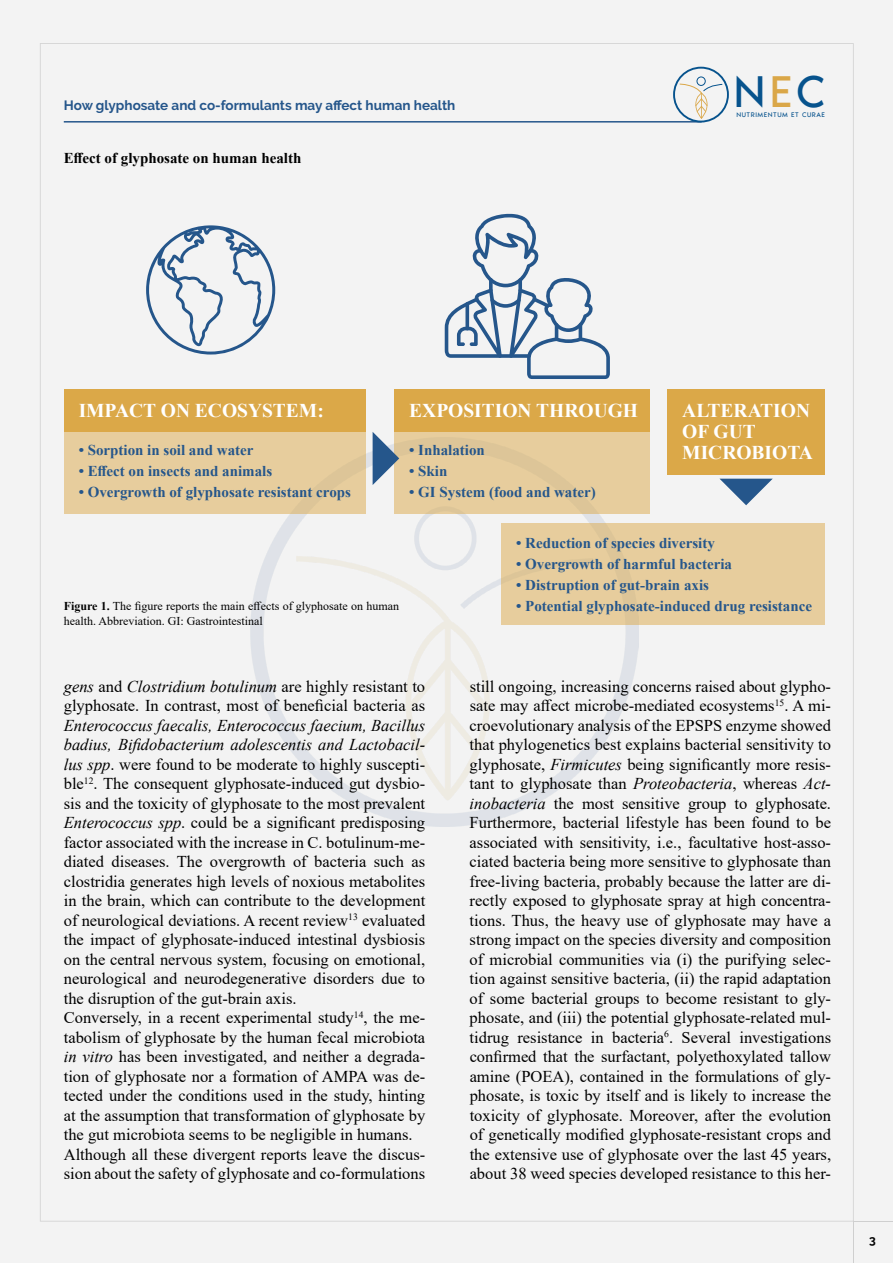
<style>
.page{position:relative;width:893px;height:1263px;background:#f3f3f3}
.page>*{position:absolute;margin:0;border:0;box-sizing:border-box;transform-origin:0 0}
.t1{font:45.75px "Noir Pro";color:#07538d}
.t2{font:700 19.5px/21px "Times New Roman";color:#fff}
.t3{font:16.5px/19.5px "Times New Roman";color:#000}
.t4{font:700 15px "Times New Roman";color:#25568b}
.t5{font:700 15px "Times New Roman";color:#000}
.t6{font:700 13.5px "Raleway";color:#25568b}
.t7{font:12px/15px "Times New Roman";color:#000}
.t8{font:700 12px "Raleway";color:#000}
.t9{font:6.9px "Noir Pro";letter-spacing:.08em;color:#07538d}
.s1{color:#daa748}
.s2{font-weight:700}
.s3{font-style:italic}
</style>
<div class="page">
<hr style="left:853px;top:1221px;width:1px;height:42px;background:#cfcfcf">
<hr style="left:853px;top:1221px;width:40px;height:1px;background:#cfcfcf">
<hr style="left:64px;top:121px;width:638px;height:2px;background:#25568b">
<div style="left:697px;top:77px;width:9px;height:9px;border:1px solid #07538d;border-radius:50%"></div>
<svg style="left:679px;top:83px;width:44px;height:36px"></svg>
<div style="left:673px;top:67px;width:56px;height:56px;border:2px solid #07538d;border-radius:50%"></div>
<img style="left:251px;top:438px;width:388px;height:388px">
<div style="left:64px;top:389px;width:302px;height:125px;background:#e7cd9d"></div>
<div style="left:394px;top:389px;width:256px;height:125px;background:#e7cd9d"></div>
<div style="left:501px;top:523px;width:324px;height:102px;background:#e7cd9d"></div>
<div style="left:64px;top:389px;width:302px;height:42px;background:#dba848"></div>
<div style="left:394px;top:389px;width:256px;height:42px;background:#dba848"></div>
<div style="left:667px;top:389px;width:158px;height:85px;background:#dba848"></div>
<svg style="left:373px;top:432px;width:26px;height:53px"></svg>
<svg style="left:720px;top:479px;width:53px;height:26px"></svg>
<svg style="left:146px;top:225px;width:129px;height:129px"></svg>
<svg style="left:445px;top:213px;width:165px;height:166px"></svg>
<p class="t6" style="left:64px;top:97px;width:393px">How glyphosate and co-formulants may affect human health</p>
<p class="t5" style="left:64px;top:147px;width:239px">Effect of glyphosate on human health</p>
<h1 class="t1" style="left:733px;top:56px;width:93px">N<span class="s1">E</span>C</h1>
<p class="t9" style="left:736px;top:109px;width:90px">NUTRIMENTUM ET CURAE</p>
<p class="t2" style="left:79px;top:399px;width:247px">IMPACT ON ECOSYSTEM:</p>
<p class="t4" style="left:79px;top:439px;width:176px">• Sorption in soil and water</p>
<p class="t4" style="left:79px;top:460px;width:195px">• Effect on insects and animals</p>
<p class="t4" style="left:79px;top:481px;width:274px">• Overgrowth of glyphosate resistant crops</p>
<p class="t7" style="left:64px;top:598px;width:337px"><span class="s2">Figure 1.</span> The figure reports the main effects of glyphosate on human health. Abbreviation. GI: Gastrointestinal</p>
<p class="t2" style="left:409px;top:399px;width:230px">EXPOSITION THROUGH</p>
<p class="t4" style="left:409px;top:439px;width:77px">• Inhalation</p>
<p class="t4" style="left:409px;top:460px;width:40px">• Skin</p>
<p class="t4" style="left:409px;top:481px;width:188px">• GI System (food and water)</p>
<p class="t4" style="left:516px;top:532px;width:200px">• Reduction of species diversity</p>
<p class="t4" style="left:516px;top:553px;width:217px">• Overgrowth of harmful bacteria</p>
<p class="t4" style="left:516px;top:574px;width:194px">• Distruption of gut-brain axis</p>
<p class="t4" style="left:516px;top:595px;width:297px">• Potential glyphosate-induced drug resistance</p>
<p class="t2" style="left:682px;top:399px;width:132px">ALTERATION<br>OF GUT<br>MICROBIOTA</p>
<p class="t3" style="left:64px;top:676px;width:363px"><span class="s3">gens</span> and <span class="s3">Clostridium botulinum</span> are highly resistant to glyphosate. In contrast, most of beneficial bacteria as</p>
<p class="t3" style="left:64px;top:715px;width:363px"><span class="s3">Enterococcus faecalis, Enterococcus faecium, Bacillus badius, Bifidobacterium adolescentis and Lactobacil&shy;lus spp</span>. were found to be moderate to highly suscepti&shy;ble<sup>12</sup>. The consequent glyphosate-induced gut dysbio&shy;sis and the toxicity of glyphosate to the most prevalent <span class="s3">Enterococcus spp</span>. could be a significant predisposing factor associated with the increase in C. botulinum-me&shy;diated diseases. The overgrowth of bacteria such as clostridia generates high levels of noxious metabolites in the brain, which can contribute to the development of neurological deviations. A recent review<sup>13</sup> evaluated the impact of glyphosate-induced intestinal dysbiosis on the central nervous system, focusing on emotional, neurological and neurodegenerative disorders due to the disruption of the gut-brain axis.<br>Conversely, in a recent experimental study<sup>14</sup>, the me&shy;tabolism of glyphosate by the human fecal microbiota <span class="s3">in vitro</span> has been investigated, and neither a degrada&shy;tion of glyphosate nor a formation of AMPA was de&shy;tected under the conditions used in the study, hinting at the assumption that transformation of glyphosate by the gut microbiota seems to be negligible in humans.<br>Although all these divergent reports leave the discus&shy;sion about the safety of glyphosate and co-formulations</p>
<p class="t3" style="left:470px;top:676px;width:363px;text-align:justify">still ongoing, increasing concerns raised about glypho&shy;sate may affect microbe-mediated ecosystems<sup>15</sup>. A mi&shy;croevolutionary analysis of the EPSPS enzyme showed that phylogenetics best explains bacterial sensitivity to glyphosate, <span class="s3">Firmicutes</span> being significantly more resis&shy;tant to glyphosate than <span class="s3">Proteobacteria</span>, whereas <span class="s3">Act&shy;inobacteria</span> the most sensitive group to glyphosate.<br>Furthermore, bacterial lifestyle has been found to be associated with sensitivity, i.e., facultative host-asso&shy;ciated bacteria being more sensitive to glyphosate than free-living bacteria, probably because the latter are di&shy;rectly exposed to glyphosate spray at high concentra&shy;tions. Thus, the heavy use of glyphosate may have a strong impact on the species diversity and composition of microbial communities via (i) the purifying selec&shy;tion against sensitive bacteria, (ii) the rapid adaptation of some bacterial groups to become resistant to gly&shy;phosate, and (iii) the potential glyphosate-related mul&shy;tidrug resistance in bacteria<sup>6</sup>. Several investigations confirmed that the surfactant, polyethoxylated tallow amine (POEA), contained in the formulations of gly&shy;phosate, is toxic by itself and is likely to increase the toxicity of glyphosate. Moreover, after the evolution of genetically modified glyphosate-resistant crops and the extensive use of glyphosate over the last 45 years, about 38 weed species developed resistance to this her-</p>
<p class="t8" style="left:869px;top:1233px;width:8px">3</p>
</div>
